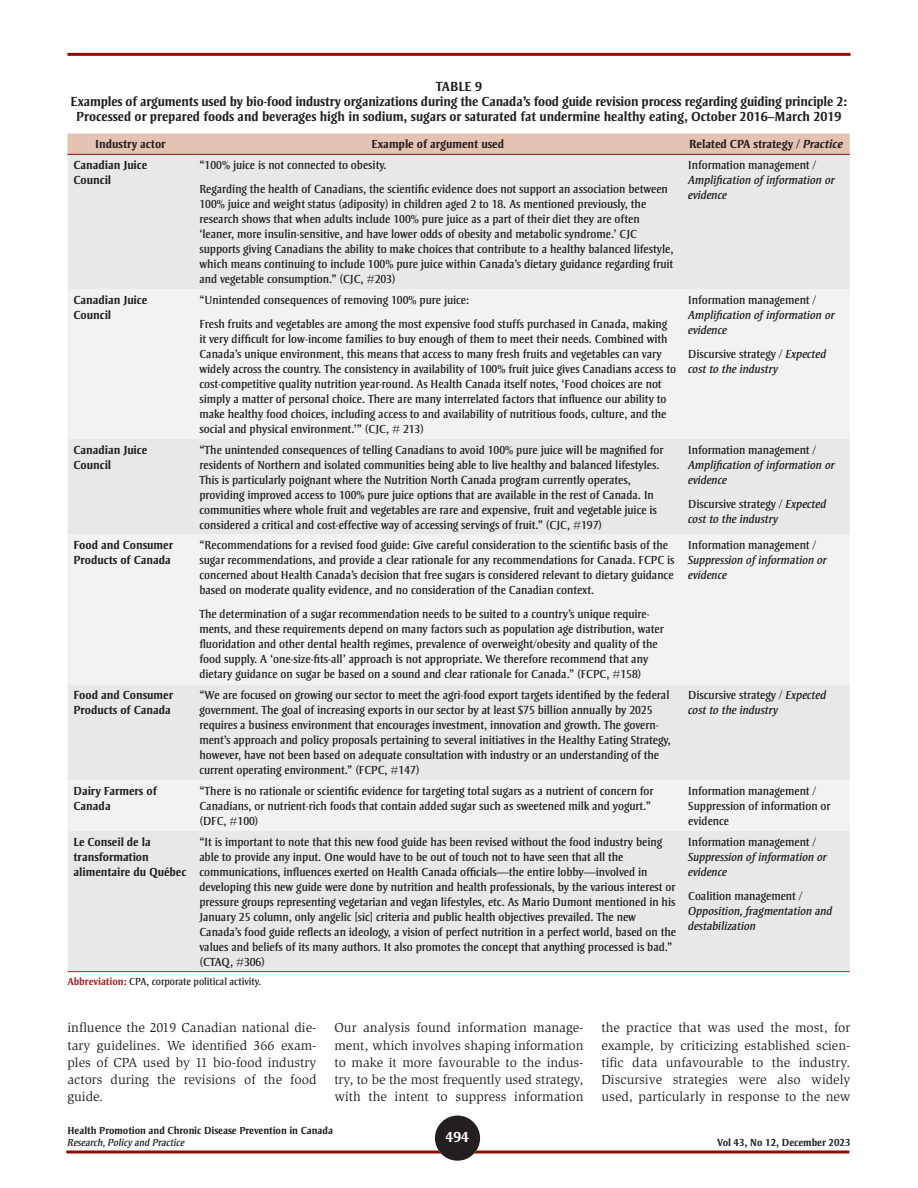
<style>
.page{position:relative;width:918px;height:1188px;background:#fff}
.page>*{position:absolute;margin:0;border:0;box-sizing:border-box;transform-origin:0 0}
.t1{font:700 15px "Strayhorn MT Std";color:#fff}
.BODY{font:13.5px/17.1px "Slimbach Std";color:#231f20;text-align:justify}
.Tableau_titre{font:700 13.5px/15px "Strayhorn MT Std";letter-spacing:-.01em;color:#231f20;text-align:center}
.Tableau_Body{font:12px/15px "Strayhorn MT Std";color:#231f20}
.Tableau_Body-2{font:italic 12px/15px "Strayhorn MT Std";color:#231f20}
.Tableau_Body-3{font:700 12px/15px "Strayhorn MT Std";color:#231f20}
.t2{font:700 10.5px "Strayhorn MT Std";color:#231f20}
.Note_tableau{font:10.5px "Strayhorn MT Std";color:#231f20}
.t3{font:italic 10.5px "Strayhorn MT Std";color:#231f20}
.s1{font-style:italic}
.s2{font-style:normal}
.s3{font-weight:700;color:#a32529}
</style>
<div class="page">
<hr style="left:68px;top:53px;width:782px;height:3px;background:#8c0f05">
<svg style="left:66px;top:1150px;width:783px;height:4px;background:#a84a43"></svg>
<div style="left:435px;top:1116px;width:45px;height:45px;background:#231f20;border-radius:50%"></div>
<div style="left:68px;top:134px;width:782px;height:20px;background:#e5c2b2"></div>
<div style="left:68px;top:155px;width:782px;height:816px;background:#e7e8e8"></div>
<svg style="left:68px;top:289px;width:782px;height:542px;fill:#f2f2f3"></svg>
<hr style="left:68px;top:154px;width:125px;height:1px;background:#8c0f05">
<hr style="left:193px;top:154px;width:489px;height:1px;background:#8c0f05">
<hr style="left:682px;top:154px;width:168px;height:1px;background:#8c0f05">
<hr style="left:68px;top:971px;width:125px;height:1px;background:#a32529">
<hr style="left:193px;top:971px;width:489px;height:1px;background:#a32529">
<hr style="left:682px;top:971px;width:168px;height:1px;background:#a32529">
<p class="Tableau_titre" style="left:71px;top:79px;width:778px">TABLE 9<br>Examples of arguments used by bio-food industry organizations during the Canada’s food guide revision process regarding guiding principle 2:<br>Processed or prepared foods and beverages high in sodium, sugars or saturated fat undermine healthy eating, October 2016–March 2019</p>
<p class="Tableau_Body-3" style="left:95px;top:137px;width:72px">Industry actor</p>
<p class="Tableau_Body-3" style="left:371px;top:137px;width:134px">Example of argument used</p>
<p class="Tableau_Body-3" style="left:689px;top:137px;width:155px">Related CPA strategy / <span class="s1">Practice</span></p>
<p class="Tableau_Body-3" style="left:74px;top:158px;width:75px">Canadian Juice<br>Council</p>
<p class="Tableau_Body" style="left:199px;top:158px;width:189px">“100% juice is not connected to obesity.</p>
<p class="Tableau_Body" style="left:199px;top:182px;width:476px">Regarding the health of Canadians, the scientific evidence does not support an association between 100% juice and weight status (adiposity) in children aged 2 to 18. As mentioned previously, the research shows that when adults include 100% pure juice as a part of their diet they are often ‘leaner, more insulin-sensitive, and have lower odds of obesity and metabolic syndrome.’ CJC supports giving Canadians the ability to make choices that contribute to a healthy balanced lifestyle, which means continuing to include 100% pure juice within Canada’s dietary guidance regarding fruit and vegetable consumption.” (CJC, #203)</p>
<p class="Tableau_Body-2" style="left:688px;top:158px;width:148px"><span class="s2">Information management /<br></span>Amplification of information or evidence</p>
<p class="Tableau_Body-3" style="left:74px;top:292px;width:75px">Canadian Juice<br>Council</p>
<p class="Tableau_Body" style="left:199px;top:292px;width:271px">“Unintended consequences of removing 100% pure juice:</p>
<p class="Tableau_Body" style="left:199px;top:316px;width:478px">Fresh fruits and vegetables are among the most expensive food stuffs purchased in Canada, making it very difficult for low-income families to buy enough of them to meet their needs. Combined with Canada’s unique environment, this means that access to many fresh fruits and vegetables can vary widely across the country. The consistency in availability of 100% fruit juice gives Canadians access to cost-competitive quality nutrition year-round. As Health Canada itself notes, ‘Food choices are not simply a matter of personal choice. There are many interrelated factors that influence our ability to make healthy food choices, including access to and availability of nutritious foods, culture, and the social and physical environment.’” (CJC, # 213)</p>
<p class="Tableau_Body-2" style="left:688px;top:292px;width:148px"><span class="s2">Information management /<br></span>Amplification of information or evidence</p>
<p class="Tableau_Body-2" style="left:688px;top:346px;width:140px"><span class="s2">Discursive strategy /</span> Expected cost to the industry</p>
<p class="Tableau_Body-3" style="left:74px;top:442px;width:75px">Canadian Juice<br>Council</p>
<p class="Tableau_Body" style="left:199px;top:442px;width:466px">“The unintended consequences of telling Canadians to avoid 100% pure juice will be magnified for residents of Northern and isolated communities being able to live healthy and balanced lifestyles.<br>This is particularly poignant where the Nutrition North Canada program currently operates, providing improved access to 100% pure juice options that are available in the rest of Canada. In communities where whole fruit and vegetables are rare and expensive, fruit and vegetable juice is considered a critical and cost-effective way of accessing servings of fruit.” (CJC, #197)</p>
<p class="Tableau_Body-2" style="left:688px;top:442px;width:148px"><span class="s2">Information management /<br></span>Amplification of information or evidence</p>
<p class="Tableau_Body-2" style="left:688px;top:496px;width:140px"><span class="s2">Discursive strategy /</span> Expected cost to the industry</p>
<p class="Tableau_Body-3" style="left:74px;top:538px;width:101px">Food and Consumer<br>Products of Canada</p>
<p class="Tableau_Body" style="left:199px;top:538px;width:477px">“Recommendations for a revised food guide: Give careful consideration to the scientific basis of the sugar recommendations, and provide a clear rationale for any recommendations for Canada. FCPC is concerned about Health Canada’s decision that free sugars is considered relevant to dietary guidance based on moderate quality evidence, and no consideration of the Canadian context.</p>
<p class="Tableau_Body" style="left:199px;top:607px;width:466px">The determination of a sugar recommendation needs to be suited to a country’s unique require&shy;ments, and these requirements depend on many factors such as population age distribution, water fluoridation and other dental health regimes, prevalence of overweight/obesity and quality of the food supply. A ‘one-size-fits-all’ approach is not appropriate. We therefore recommend that any dietary guidance on sugar be based on a sound and clear rationale for Canada.” (FCPC, #158)</p>
<p class="Tableau_Body-2" style="left:688px;top:538px;width:140px"><span class="s2">Information management /<br></span>Suppression of information or evidence</p>
<p class="Tableau_Body-3" style="left:74px;top:688px;width:101px">Food and Consumer<br>Products of Canada</p>
<p class="Tableau_Body" style="left:199px;top:688px;width:473px">“We are focused on growing our sector to meet the agri-food export targets identified by the federal government. The goal of increasing exports in our sector by at least $75 billion annually by 2025 requires a business environment that encourages investment, innovation and growth. The govern&shy;ment’s approach and policy proposals pertaining to several initiatives in the Healthy Eating Strategy, however, have not been based on adequate consultation with industry or an understanding of the current operating environment.” (FCPC, #147)</p>
<p class="Tableau_Body-2" style="left:688px;top:688px;width:140px"><span class="s2">Discursive strategy /</span> Expected cost to the industry</p>
<p class="Tableau_Body-3" style="left:74px;top:783px;width:85px">Dairy Farmers of<br>Canada</p>
<p class="Tableau_Body" style="left:199px;top:783px;width:456px">“There is no rationale or scientific evidence for targeting total sugars as a nutrient of concern for<br>Canadians, or nutrient-rich foods that contain added sugar such as sweetened milk and yogurt.” (DFC, #100)</p>
<p class="Tableau_Body" style="left:688px;top:783px;width:144px">Information management /<br>Suppression of information or evidence</p>
<p class="Tableau_Body-3" style="left:74px;top:834px;width:114px">Le Conseil de la transformation alimentaire du Québec</p>
<p class="Tableau_Body" style="left:199px;top:834px;width:478px">“It is important to note that this new food guide has been revised without the food industry being able to provide any input. One would have to be out of touch not to have seen that all the communications, influences exerted on Health Canada officials—the entire lobby—involved in developing this new guide were done by nutrition and health professionals, by the various interest or pressure groups representing vegetarian and vegan lifestyles, etc. As Mario Dumont mentioned in his January 25 column, only angelic [sic] criteria and public health objectives prevailed. The new Canada’s food guide reflects an ideology, a vision of perfect nutrition in a perfect world, based on the values and beliefs of its many authors. It also promotes the concept that anything processed is bad.” (CTAQ, #306)</p>
<p class="Tableau_Body-2" style="left:688px;top:834px;width:140px"><span class="s2">Information management /<br></span>Suppression of information or evidence</p>
<p class="Tableau_Body-2" style="left:688px;top:888px;width:146px"><span class="s2">Coalition management /<br></span>Opposition, fragmentation and destabilization</p>
<p class="Note_tableau" style="left:68px;top:975px;width:195px"><span class="s3">Abbreviation:</span> CPA, corporate political activity.</p>
<p class="BODY" style="left:68px;top:1020px;width:251px">influence the 2019 Canadian national die&shy;tary guidelines. We identified 366 exam&shy;ples of CPA used by 11 bio-food industry actors during the revisions of the food guide.</p>
<p class="BODY" style="left:334px;top:1020px;width:251px">Our analysis found information manage&shy;ment, which involves shaping information to make it more favourable to the indus&shy;try, to be the most frequently used strategy, with the intent to suppress information</p>
<p class="BODY" style="left:602px;top:1020px;width:251px">the practice that was used the most, for example, by criticizing established scien&shy;tific data unfavourable to the industry.<br>Discursive strategies were also widely used, particularly in response to the new</p>
<p class="t2" style="left:68px;top:1125px;width:267px">Health Promotion and Chronic Disease Prevention in Canada</p>
<p class="t3" style="left:68px;top:1137px;width:119px">Research, Policy and Practice</p>
<p class="t2" style="left:717px;top:1137px;width:135px">Vol 43, No 12, December 2023</p>
<p class="t1" style="left:446px;top:1128px;width:25px">494</p>
</div>
